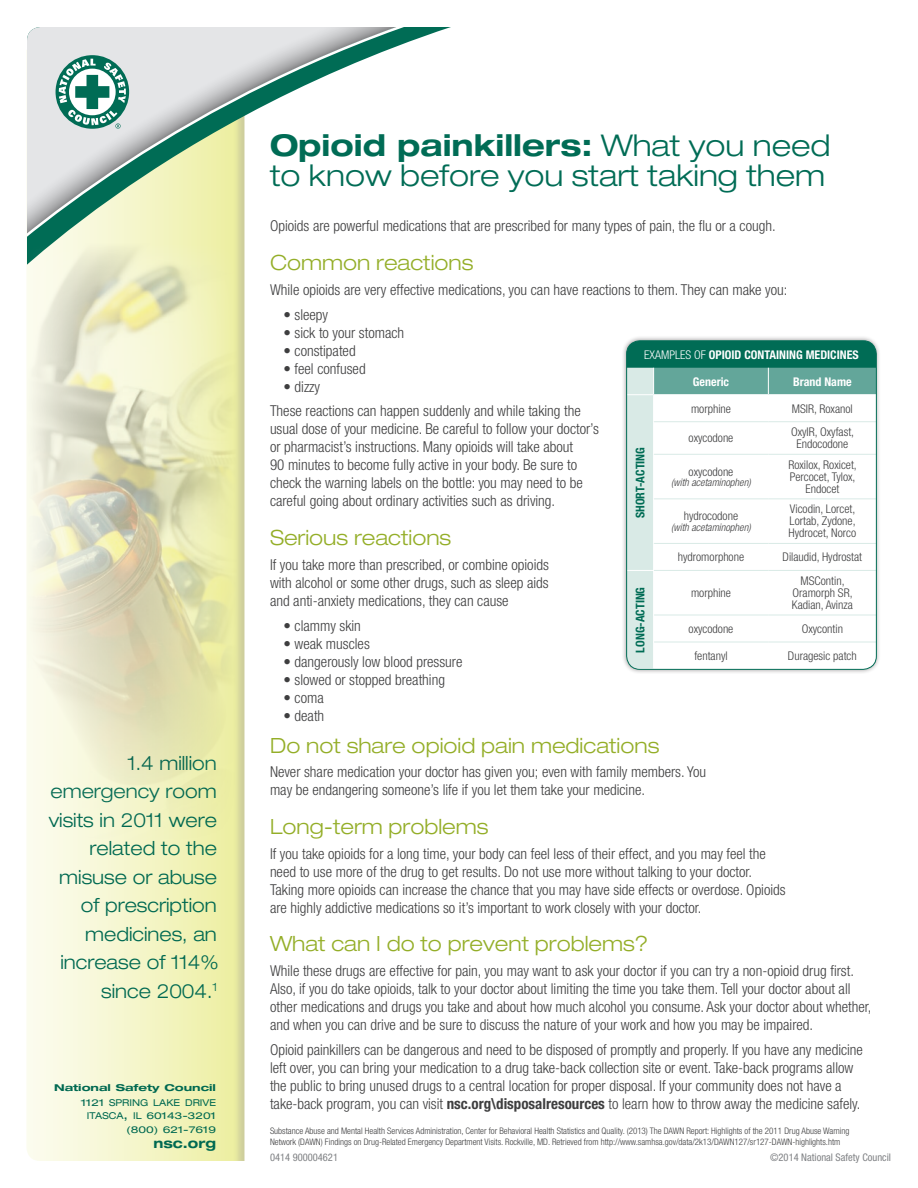
<style>
.page{position:relative;width:918px;height:1188px;background:#fff}
.page>*{position:absolute;margin:0;border:0;box-sizing:border-box;transform-origin:0 0}
.Body_Text{font:300 expanded 30px/30px "Helvetica Neue LT Std";color:#006c55}
.Body_Text-2{font:300 expanded 21px "Helvetica Neue LT Std";color:#94ae28}
.t1{font:300 expanded 19.5px/28.5px "Helvetica Neue LT Std";color:#006951;text-align:right}
.Body_Text-3{font:300 condensed 15px/18px "Helvetica Neue LT Std";color:#3e3e3f}
.t2{font:700 expanded 13.5px "Helvetica Neue LT Std";color:#006951}
.Body_Text-4{font:300 condensed 12px/12px "Helvetica Neue LT Std";color:#3e3e3f;text-align:center}
.Body_Text-5{font:700 condensed 12px "Helvetica Neue LT Std";color:#fff}
.Body_Text-6{font:700 condensed 12px "Helvetica Neue LT Std";color:#006c55}
.t3{font:condensed 10.5px "Helvetica Neue LT Std";color:#808285}
.Body_Text-7{font:italic 300 condensed 10.5px "Helvetica Neue LT Std";color:#3e3e3f}
.t4{font:expanded 9.45px/13.5px "Helvetica Neue LT Std";color:#006951;text-align:right;scale:1.21 1}
.t5{font:700 expanded 9.45px "Helvetica Neue LT Std";color:#006951;scale:1.21 1}
.Body_Text-8{font:300 condensed 9px/10.5px "Helvetica Neue LT Std";color:#3e3e3f}
.s1{font-size:13.5px}
.s2{font-weight:700}
.s3{font-weight:300}
</style>
<div class="page">
<div style="left:26px;top:50px;width:218px;height:1111px;background:#231f20;opacity:.45"></div>
<svg style="left:27px;top:27px;width:424px;height:247px"></svg>
<div style="left:56px;top:55px;width:73px;height:74px;background:#006c55;border-radius:50%"></div>
<svg style="left:59px;top:59px;width:67px;height:70px"></svg>
<div style="left:621px;top:336px;width:260px;height:338px;background:#231f20;opacity:.4"></div>
<div style="left:627px;top:341px;width:249px;height:27px;background:#006c55"></div>
<svg style="left:627px;top:368px;width:249px;height:302px"></svg>
<hr style="left:654px;top:394px;width:114px;height:1px;background:#fff">
<hr style="left:768px;top:394px;width:108px;height:1px;background:#fff">
<div style="left:626px;top:340px;width:251px;height:330px;border:1px solid #006c55;border-radius:14px"></div>
<img style="left:27px;top:243px;width:210px;height:611px">
<p class="t1" style="left:49px;top:749px;width:172px">1.4 million emergency room visits in 2011 were related to the misuse or abuse of prescription medicines, an increase of 114% since 2004.<sup>1</sup></p>
<p class="t5" style="left:54px;top:1081px;width:135px">National Safety Council</p>
<p class="t4" style="left:81px;top:1095px;width:113px">1121 SPRING LAKE DRIVE<br>ITASCA<span class="s1">,</span> IL 60143-3201 (800) 621-7619</p>
<p class="t2" style="left:153px;top:1134px;width:64px">nsc.org</p>
<p class="Body_Text" style="left:270px;top:130px;width:562px"><span class="s2">Opioid painkillers:</span> What you need to know before you start taking them</p>
<p class="Body_Text-3" style="left:270px;top:217px;width:507px">Opioids are powerful medications that are prescribed for many types of pain, the flu or a cough.</p>
<p class="Body_Text-2" style="left:270px;top:250px;width:205px">Common reactions</p>
<p class="Body_Text-3" style="left:270px;top:280px;width:519px">While opioids are very effective medications, you can have reactions to them. They can make you:</p>
<p class="Body_Text-3" style="left:284px;top:305px;width:46px">• sleepy</p>
<p class="Body_Text-3" style="left:284px;top:323px;width:122px">• sick to your stomach</p>
<p class="Body_Text-3" style="left:284px;top:341px;width:74px">• constipated</p>
<p class="Body_Text-3" style="left:284px;top:359px;width:84px">• feel confused</p>
<p class="Body_Text-3" style="left:284px;top:377px;width:38px">• dizzy</p>
<p class="Body_Text-3" style="left:270px;top:402px;width:330px">These reactions can happen suddenly and while taking the usual dose of your medicine. Be careful to follow your doctor’s or pharmacist’s instructions. Many opioids will take about<br>90 minutes to become fully active in your body. Be sure to check the warning labels on the bottle: you may need to be careful going about ordinary activities such as driving.</p>
<p class="Body_Text-2" style="left:270px;top:525px;width:183px">Serious reactions</p>
<p class="Body_Text-3" style="left:270px;top:555px;width:280px;text-align:justify">If you take more than prescribed, or combine opioids with alcohol or some other drugs, such as sleep aids and anti-anxiety medications, they can cause</p>
<p class="Body_Text-3" style="left:284px;top:616px;width:79px">• clammy skin</p>
<p class="Body_Text-3" style="left:284px;top:634px;width:88px">• weak muscles</p>
<p class="Body_Text-3" style="left:284px;top:652px;width:181px">• dangerously low blood pressure</p>
<p class="Body_Text-3" style="left:284px;top:670px;width:163px">• slowed or stopped breathing</p>
<p class="Body_Text-3" style="left:284px;top:688px;width:42px">• coma</p>
<p class="Body_Text-3" style="left:284px;top:706px;width:42px">• death</p>
<p class="Body_Text-2" style="left:270px;top:733px;width:391px">Do not share opioid pain medications</p>
<p class="Body_Text-3" style="left:270px;top:763px;width:438px">Never share medication your doctor has given you; even with family members. You may be endangering someone’s life if you let them take your medicine.</p>
<p class="Body_Text-2" style="left:270px;top:814px;width:220px">Long-term problems</p>
<p class="Body_Text-3" style="left:270px;top:844px;width:517px">If you take opioids for a long time, your body can feel less of their effect, and you may feel the need to use more of the drug to get results. Do not use more without talking to your doctor.<br>Taking more opioids can increase the chance that you may have side effects or overdose. Opioids are highly addictive medications so it’s important to work closely with your doctor.</p>
<p class="Body_Text-2" style="left:270px;top:931px;width:380px">What can I do to prevent problems?</p>
<p class="Body_Text-3" style="left:270px;top:962px;width:603px">While these drugs are effective for pain, you may want to ask your doctor if you can try a non-opioid drug first.<br>Also, if you do take opioids, talk to your doctor about limiting the time you take them. Tell your doctor about all other medications and drugs you take and about how much alcohol you consume. Ask your doctor about whether, and when you can drive and be sure to discuss the nature of your work and how you may be impaired.</p>
<p class="Body_Text-3" style="left:270px;top:1040px;width:595px">Opioid painkillers can be dangerous and need to be disposed of promptly and properly. If you have any medicine left over, you can bring your medication to a drug take-back collection site or event. Take-back programs allow the public to bring unused drugs to a central location for proper disposal. If your community does not have a take-back program, you can visit <span class="s2">nsc.org\disposalresources</span> to learn how to throw away the medicine safely.</p>
<p class="Body_Text-5" style="left:644px;top:347px;width:216px"><span class="s3">EXAMPLES OF</span> OPIOID CONTAINING MEDICINES</p>
<p class="Body_Text-5" style="left:693px;top:374px;width:38px">Generic</p>
<p class="Body_Text-5" style="left:793px;top:374px;width:60px">Brand Name</p>
<p class="Body_Text-4" style="left:691px;top:402px;width:41px">morphine</p>
<p class="Body_Text-4" style="left:792px;top:402px;width:62px">MSIR, Roxanol</p>
<p class="Body_Text-4" style="left:689px;top:432px;width:46px">oxycodone</p>
<p class="Body_Text-4" style="left:791px;top:426px;width:65px">OxyIR, Oxyfast,<br>Endocodone</p>
<p class="Body_Text-4" style="left:689px;top:465px;width:46px">oxycodone</p>
<p class="Body_Text-7" style="left:671px;top:476px;width:81px">(with acetaminophen)</p>
<p class="Body_Text-6" style="left:633px;top:518px;width:73px;rotate:-90deg">SHORT-ACTING</p>
<p class="Body_Text-4" style="left:788px;top:459px;width:70px">Roxilox, Roxicet,<br>Percocet, Tylox,<br>Endocet</p>
<p class="Body_Text-4" style="left:789px;top:503px;width:69px;text-align:justify">Vicodin, Lorcet, Lortab, Zydone, Hydrocet, Norco</p>
<p class="Body_Text-4" style="left:684px;top:510px;width:56px">hydrocodone</p>
<p class="Body_Text-7" style="left:671px;top:521px;width:81px">(with acetaminophen)</p>
<p class="Body_Text-4" style="left:678px;top:551px;width:68px">hydromorphone</p>
<p class="Body_Text-4" style="left:783px;top:551px;width:81px">Dilaudid, Hydrostat</p>
<p class="Body_Text-4" style="left:792px;top:575px;width:62px">MSContin,<br>Oramorph SR,<br>Kadian, Avinza</p>
<p class="Body_Text-6" style="left:633px;top:653px;width:67px;rotate:-90deg">LONG-ACTING</p>
<p class="Body_Text-4" style="left:691px;top:587px;width:41px">morphine</p>
<p class="Body_Text-4" style="left:689px;top:622px;width:46px">oxycodone</p>
<p class="Body_Text-4" style="left:802px;top:622px;width:43px">Oxycontin</p>
<p class="Body_Text-4" style="left:694px;top:649px;width:35px">fentanyl</p>
<p class="Body_Text-4" style="left:788px;top:649px;width:70px">Duragesic patch</p>
<p class="Body_Text-8" style="left:270px;top:1125px;width:581px">Substance Abuse and Mental Health Services Administration, Center for Behavioral Health Statistics and Quality. (2013) The DAWN Report: Highlights of the 2011 Drug Abuse Warning<br>Network (DAWN) Findings on Drug-Related Emergency Department Visits. Rockville, MD. Retrieved from http://www.samhsa.gov/data/2k13/DAWN127/sr127-DAWN-highlights.htm</p>
<p class="t3" style="left:270px;top:1151px;width:70px">0414 900004621</p>
<p class="t3" style="left:770px;top:1151px;width:122px">©2014 National Safety Council</p>
</div>
